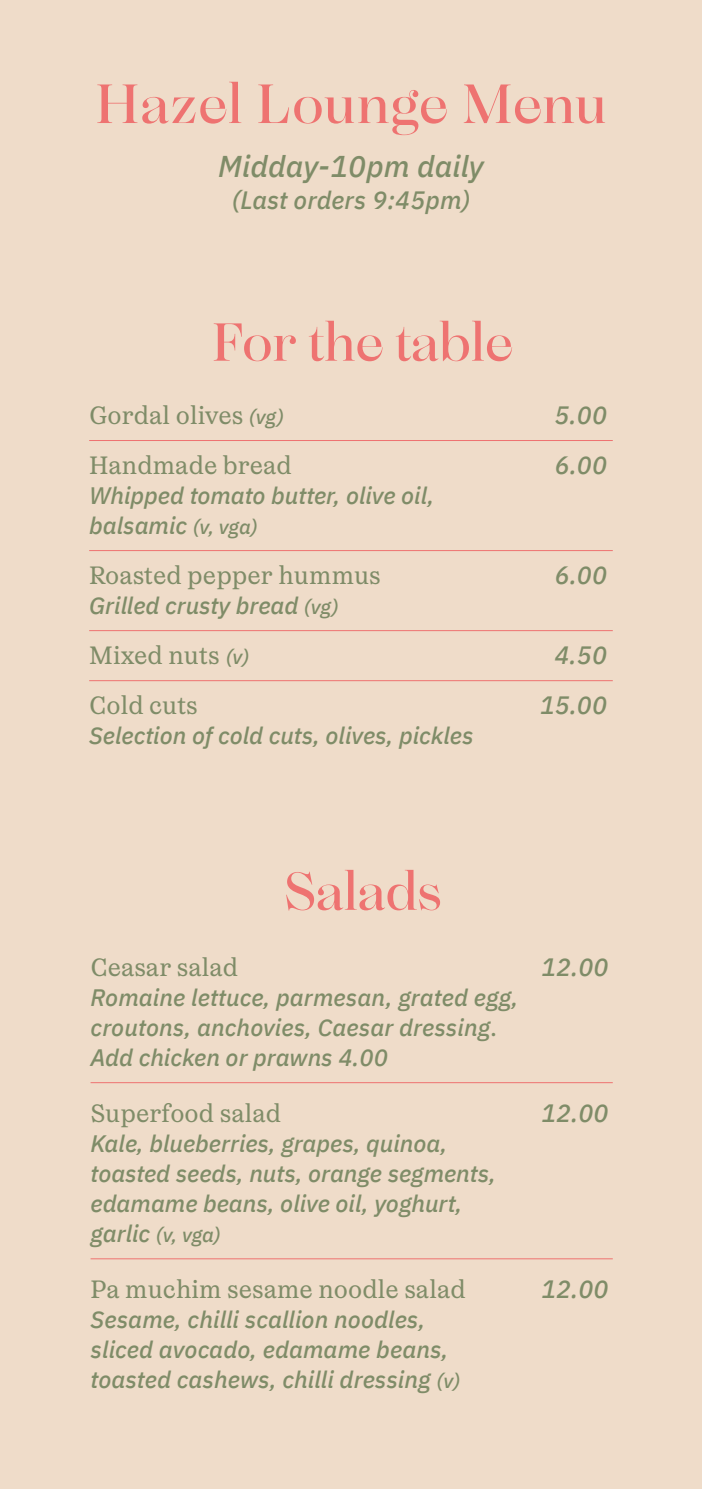
<style>
.page{position:relative;width:702px;height:1489px;background:#fff}
.page>*{position:absolute;margin:0;border:0;box-sizing:border-box;transform-origin:0 0}
.t1{font:55px "Oceanic";letter-spacing:.015em;color:#ee7371}
.t2{font:53.25px "Oceanic";color:#ee7371}
.t3{font:italic 500 30px "IBM Plex Sans";letter-spacing:.005em;color:#7f8c68}
.t4{font:25px "Oceanic Text";letter-spacing:.005em;color:#7f8c68}
.t5{font:italic 500 25px "IBM Plex Sans";color:#7f8c68}
.t6{font:italic 500 23.75px/30px "IBM Plex Sans";color:#7f8c68}
.t7{font:italic 500 20px "IBM Plex Sans";color:#7f8c68}
.s1{font-family:"IBM Plex Sans";font-weight:500;font-style:italic;font-size:20px}
.s2{font-size:20px}
.s3{font-family:"Oceanic Text";font-weight:400;font-style:normal;font-size:25px}
.s4{font-size:23.75px}
</style>
<div class="page">
<div style="left:0;top:0;width:702px;height:1488px;background:#efdcc9"></div>
<hr style="left:89px;top:440px;width:523px;height:1px;background:#ee7371">
<hr style="left:89px;top:550px;width:523px;height:1px;background:#ee7371">
<hr style="left:89px;top:630px;width:523px;height:1px;background:#ee7371">
<hr style="left:89px;top:680px;width:523px;height:1px;background:#ee7371">
<hr style="left:91px;top:1082px;width:521px;height:1px;background:#ee7371">
<hr style="left:91px;top:1258px;width:521px;height:1px;background:#ee7371">
<h1 class="t1" style="left:95px;top:69px;width:512px">Hazel Lounge Menu</h1>
<p class="t3" style="left:218px;top:143px;width:267px">Midday-10pm daily</p>
<p class="t5" style="left:232px;top:181px;width:240px">(Last orders 9:45pm)</p>
<h2 class="t2" style="left:212px;top:309px;width:302px">For the table</h2>
<p class="t4" style="left:89px;top:400px;width:196px">Gordal olives <span class="s1">(vg)</span></p>
<p class="t5" style="left:554px;top:395px;width:54px">5.00</p>
<p class="t4" style="left:89px;top:450px;width:204px">Handmade bread</p>
<p class="t5" style="left:554px;top:445px;width:54px">6.00</p>
<p class="t6" style="left:89px;top:478px;width:347px">Whipped tomato butter, olive oil, balsamic <span class="s2">(v, vga)</span></p>
<p class="t4" style="left:89px;top:560px;width:293px">Roasted pepper hummus</p>
<p class="t5" style="left:554px;top:555px;width:54px">6.00</p>
<p class="t6" style="left:89px;top:588px;width:251px">Grilled crusty bread <span class="s2">(vg)</span></p>
<p class="t4" style="left:89px;top:640px;width:162px">Mixed nuts <span class="s1">(v)</span></p>
<p class="t5" style="left:554px;top:635px;width:54px">4.50</p>
<p class="t4" style="left:89px;top:690px;width:110px">Cold cuts</p>
<p class="t5" style="left:539px;top:685px;width:69px">15.00</p>
<p class="t6" style="left:89px;top:718px;width:386px">Selection of cold cuts, olives, pickles</p>
<h2 class="t2" style="left:284px;top:858px;width:159px">Salads</h2>
<p class="t4" style="left:91px;top:951px;width:149px">Ceasar salad</p>
<p class="t5" style="left:541px;top:947px;width:69px">12.00</p>
<p class="t6" style="left:91px;top:980px;width:429px">Romaine lettuce, parmesan, grated egg, croutons, anchovies, Caesar dressing<span class="s3">.<br></span>Add chicken or prawns 4.00</p>
<p class="t4" style="left:91px;top:1097px;width:192px">Superfood salad</p>
<p class="t5" style="left:541px;top:1093px;width:69px">12.00</p>
<p class="t6" style="left:91px;top:1126px;width:407px">Kale, blueberries, grapes, quinoa, toasted seeds, nuts, orange segments, edamame beans, olive oil, yoghurt,</p>
<p class="t7" style="left:91px;top:1219px;width:132px"><span class="s4">garlic</span> (v, vga)</p>
<p class="t4" style="left:91px;top:1273px;width:376px">Pa muchim sesame noodle salad</p>
<p class="t5" style="left:541px;top:1269px;width:69px">12.00</p>
<p class="t6" style="left:91px;top:1302px;width:371px">Sesame, chilli scallion noodles, sliced avocado, edamame beans, toasted cashews, chilli dressing <span class="s2">(v)</span></p>
</div>
